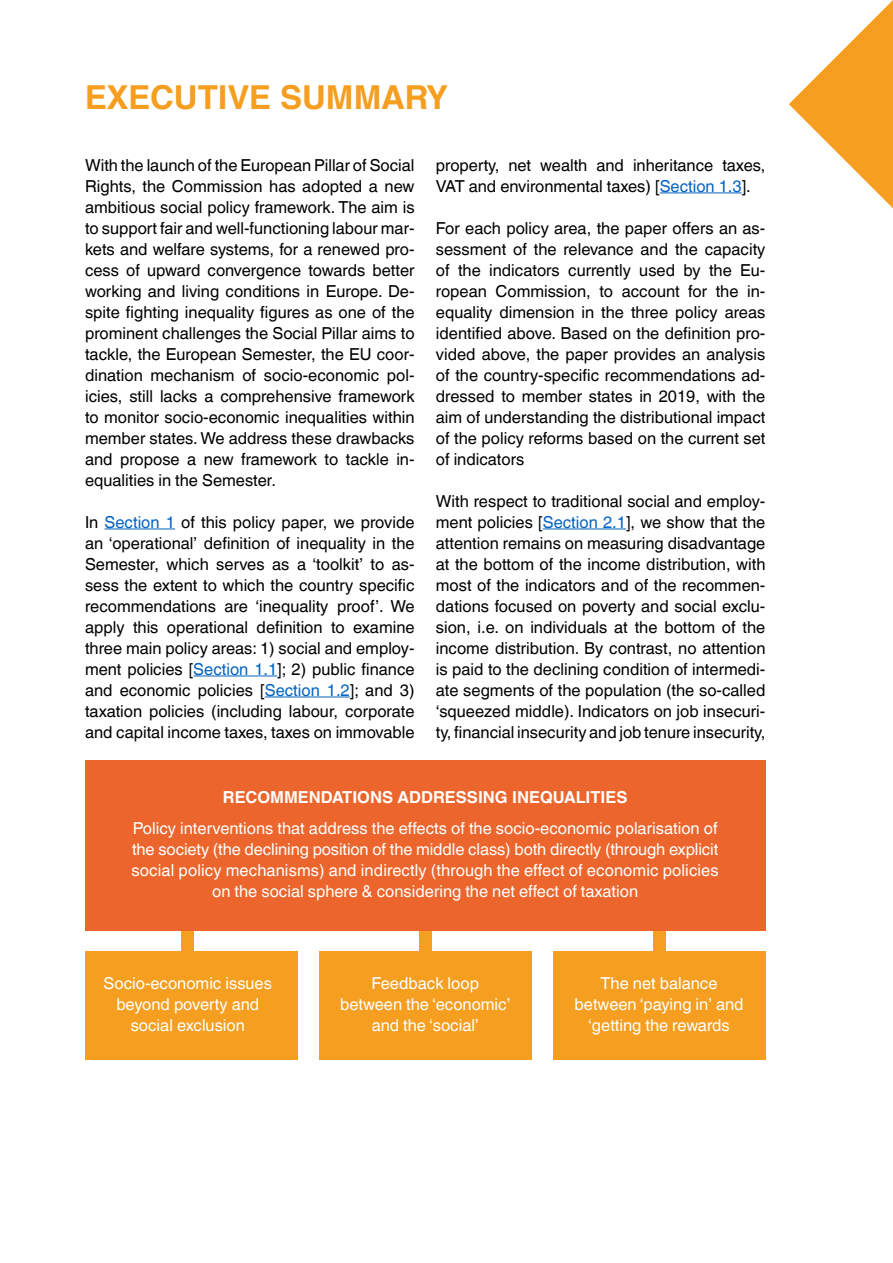
<style>
.page{position:relative;width:893px;height:1263px;background:#fff}
.page>*{position:absolute;margin:0;border:0;box-sizing:border-box;transform-origin:0 0}
.t1{font:700 33px "Helvetica World";color:#f59e1f}
.t2{font:16.5px/21px "Helvetica World";color:#000;text-align:justify}
.t3{font:16.5px/21px "Helvetica World";color:#fff;text-align:center}
.t4{font:700 16.5px "Helvetica World";color:#fff}
.s1{color:#0563c1}
</style>
<div class="page">
<svg style="left:789px;top:0;width:104px;height:209px"></svg>
<hr style="left:105px;top:529px;width:70px;height:1px;background:#0563c1">
<hr style="left:193px;top:676px;width:84px;height:1px;background:#0563c1">
<hr style="left:265px;top:697px;width:85px;height:1px;background:#0563c1">
<hr style="left:660px;top:193px;width:82px;height:1px;background:#0563c1">
<hr style="left:543px;top:529px;width:83px;height:1px;background:#0563c1">
<div style="left:181px;top:921px;width:13px;height:83px;background:#f59e1f"></div>
<div style="left:419px;top:921px;width:13px;height:83px;background:#f59e1f"></div>
<div style="left:653px;top:921px;width:12px;height:83px;background:#f59e1f"></div>
<div style="left:85px;top:760px;width:680px;height:170px;background:#ec652c"></div>
<div style="left:85px;top:951px;width:213px;height:109px;background:#f59e1f"></div>
<div style="left:553px;top:951px;width:212px;height:109px;background:#f59e1f"></div>
<div style="left:319px;top:951px;width:212px;height:109px;background:#f59e1f"></div>
<h1 class="t1" style="left:85px;top:78px;width:364px">EXECUTIVE SUMMARY</h1>
<p class="t2" style="left:85px;top:155px;width:331px">With the launch of the European Pillar of Social Rights, the Commission has adopted a new ambitious social policy framework. The aim is to support fair and well-functioning labour mar&shy;kets and welfare systems, for a renewed pro&shy;cess of upward convergence towards better working and living conditions in Europe. De&shy;spite fighting inequality figures as one of the prominent challenges the Social Pillar aims to tackle, the European Semester, the EU coor&shy;dination mechanism of socio-economic pol&shy;icies, still lacks a comprehensive framework to monitor socio-economic inequalities within member states. We address these drawbacks and propose a new framework to tackle in&shy;equalities in the Semester.</p>
<p class="t2" style="left:85px;top:512px;width:331px">In <span class="s1">Section 1</span> of this policy paper, we provide an ‘operational’ definition of inequality in the Semester, which serves as a ‘toolkit’ to as&shy;sess the extent to which the country specific recommendations are ‘inequality proof’. We apply this operational definition to examine three main policy areas: 1) social and employ&shy;ment policies [<span class="s1">Section 1.1</span>]; 2) public finance and economic policies [<span class="s1">Section 1.2</span>]; and 3) taxation policies (including labour, corporate and capital income taxes, taxes on immovable</p>
<p class="t2" style="left:436px;top:155px;width:331px">property, net wealth and inheritance taxes,<br>VAT and environmental taxes) [<span class="s1">Section 1.3</span>].</p>
<p class="t2" style="left:436px;top:218px;width:331px">For each policy area, the paper offers an as&shy;sessment of the relevance and the capacity of the indicators currently used by the Eu&shy;ropean Commission, to account for the in&shy;equality dimension in the three policy areas identified above. Based on the definition pro&shy;vided above, the paper provides an analysis of the country-specific recommendations ad&shy;dressed to member states in 2019, with the aim of understanding the distributional impact of the policy reforms based on the current set of indicators</p>
<p class="t2" style="left:436px;top:491px;width:331px">With respect to traditional social and employ&shy;ment policies [<span class="s1">Section 2.1</span>], we show that the attention remains on measuring disadvantage at the bottom of the income distribution, with most of the indicators and of the recommen&shy;dations focused on poverty and social exclu&shy;sion, i.e. on individuals at the bottom of the income distribution. By contrast, no attention is paid to the declining condition of intermedi&shy;ate segments of the population (the so-called ‘squeezed middle). Indicators on job insecuri&shy;ty, financial insecurity and job tenure insecurity,</p>
<p class="t4" style="left:223px;top:787px;width:406px">RECOMMENDATIONS ADDRESSING INEQUALITIES</p>
<p class="t3" style="left:132px;top:818px;width:589px">Policy interventions that address the effects of the socio-economic polarisation of the society (the declining position of the middle class) both directly (through explicit social policy mechanisms) and indirectly (through the effect of economic policies on the social sphere &amp; considering the net effect of taxation</p>
<p class="t3" style="left:104px;top:973px;width:170px">Socio-economic issues beyond poverty and social exclusion</p>
<p class="t3" style="left:340px;top:973px;width:172px">Feedback loop between the ‘economic’ and the ‘social’</p>
<p class="t3" style="left:575px;top:973px;width:170px">The net balance between ‘paying in’ and ‘getting the rewards</p>
</div>
